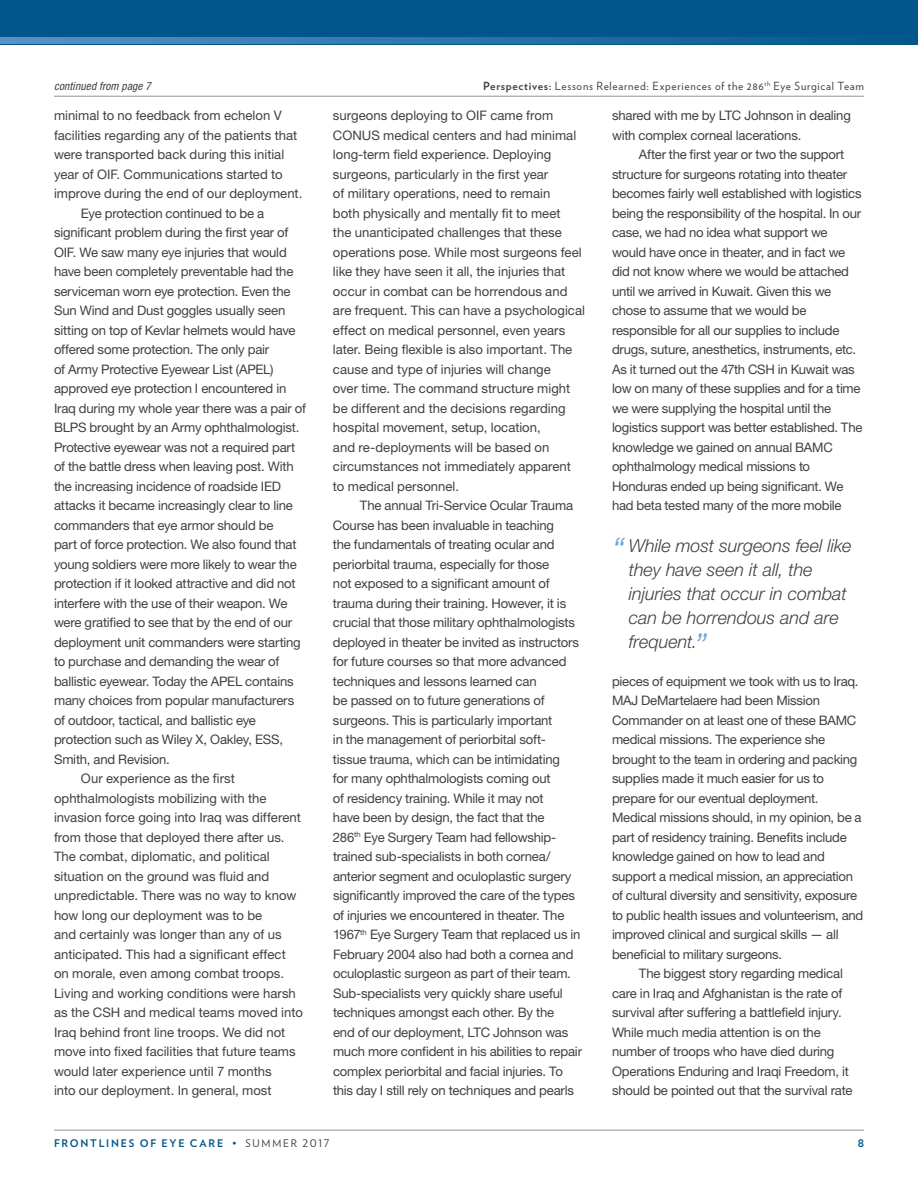
<style>
.page{position:relative;width:918px;height:1188px;background:#fff}
.page>*{position:absolute;margin:0;border:0;box-sizing:border-box;transform-origin:0 0}
.t1{font:italic 300 33px "Helvetica Neue LT Std";color:#6ea2d7}
.t2{font:italic 300 18px/24px "Helvetica Neue LT Std";letter-spacing:-.005em;color:#414042}
.t3{font:13.2px/19.5px "Helvetica Neue LT Std";letter-spacing:-.015em;color:#414042}
.t4{font:11.25px "Verlag";letter-spacing:.065em;color:#414042}
.t5{font:italic condensed 11.25px "Helvetica Neue LT Std";letter-spacing:.015em;color:#414042}
.t6{font:700 10.5px "Verlag";letter-spacing:.17em;color:#00568b}
.s1{font-weight:700}
.s2{font-size:33px;color:#6ea2d7}
.s3{font-weight:400}
.s4{font-weight:400;color:#414042}
</style>
<div class="page">
<hr style="left:54px;top:1130px;width:810px;height:1px;background:#91969d">
<hr style="left:54px;top:96px;width:810px;height:1px;background:#939598">
<div style="left:0;top:0;width:918px;height:44px;background:#00568b"></div>
<svg style="left:0;top:38px;width:808px;height:6px;background:#3177ac"></svg>
<p class="t5" style="left:54px;top:80px;width:98px">continued from page 7</p>
<p class="t4" style="left:483px;top:78px;width:382px"><span class="s1">Perspectives:</span> Lessons Relearned: Experiences of the 286<sup>th</sup> Eye Surgical Team</p>
<p class="t3" style="left:54px;top:105px;width:250px">minimal to no feedback from echelon V facilities regarding any of the patients that were transported back during this initial year of OIF. Communications started to improve during the end of our deployment.</p>
<p class="t3" style="left:54px;top:203px;width:253px;text-indent:27px">Eye protection continued to be a significant problem during the first year of OIF. We saw many eye injuries that would have been completely preventable had the serviceman worn eye protection. Even the Sun Wind and Dust goggles usually seen sitting on top of Kevlar helmets would have offered some protection. The only pair<br>of Army Protective Eyewear List (APEL) approved eye protection I encountered in Iraq during my whole year there was a pair of BLPS brought by an Army ophthalmologist.<br>Protective eyewear was not a required part of the battle dress when leaving post. With the increasing incidence of roadside IED attacks it became increasingly clear to line commanders that eye armor should be<br>part of force protection. We also found that young soldiers were more likely to wear the protection if it looked attractive and did not interfere with the use of their weapon. We were gratified to see that by the end of our deployment unit commanders were starting to purchase and demanding the wear of ballistic eyewear. Today the APEL contains many choices from popular manufacturers of outdoor, tactical, and ballistic eye protection such as Wiley X, Oakley, ESS, Smith, and Revision.</p>
<p class="t3" style="left:54px;top:769px;width:250px;text-indent:27px">Our experience as the first ophthalmologists mobilizing with the invasion force going into Iraq was different from those that deployed there after us.<br>The combat, diplomatic, and political situation on the ground was fluid and unpredictable. There was no way to know how long our deployment was to be<br>and certainly was longer than any of us anticipated. This had a significant effect on morale, even among combat troops.<br>Living and working conditions were harsh as the CSH and medical teams moved into Iraq behind front line troops. We did not move into fixed facilities that future teams would later experience until 7 months<br>into our deployment. In general, most</p>
<p class="t3" style="left:612px;top:105px;width:240px">shared with me by LTC Johnson in dealing with complex corneal lacerations.</p>
<p class="t3" style="left:612px;top:144px;width:252px;text-indent:27px">After the first year or two the support structure for surgeons rotating into theater becomes fairly well established with logistics being the responsibility of the hospital. In our case, we had no idea what support we would have once in theater, and in fact we did not know where we would be attached until we arrived in Kuwait. Given this we chose to assume that we would be responsible for all our supplies to include drugs, suture, anesthetics, instruments, etc.<br>As it turned out the 47th CSH in Kuwait was low on many of these supplies and for a time we were supplying the hospital until the logistics support was better established. The knowledge we gained on annual BAMC ophthalmology medical missions to Honduras ended up being significant. We had beta tested many of the more mobile</p>
<p class="t3" style="left:333px;top:106px;width:254px">surgeons deploying to OIF came from CONUS medical centers and had minimal long-term field experience. Deploying surgeons, particularly in the first year<br>of military operations, need to remain<br>both physically and mentally fit to meet<br>the unanticipated challenges that these operations pose. While most surgeons feel like they have seen it all, the injuries that occur in combat can be horrendous and are frequent. This can have a psychological effect on medical personnel, even years later. Being flexible is also important. The cause and type of injuries will change<br>over time. The command structure might be different and the decisions regarding hospital movement, setup, location,<br>and re-deployments will be based on circumstances not immediately apparent to medical personnel.</p>
<p class="t3" style="left:333px;top:496px;width:251px;text-indent:27px">The annual Tri-Service Ocular Trauma Course has been invaluable in teaching<br>the fundamentals of treating ocular and periorbital trauma, especially for those<br>not exposed to a significant amount of trauma during their training. However, it is crucial that those military ophthalmologists deployed in theater be invited as instructors for future courses so that more advanced techniques and lessons learned can<br>be passed on to future generations of surgeons. This is particularly important<br>in the management of periorbital soft&shy;tissue trauma, which can be intimidating<br>for many ophthalmologists coming out<br>of residency training. While it may not<br>have been by design, the fact that the<br>286<sup>th</sup> Eye Surgery Team had fellowship&shy;trained sub-specialists in both cornea/ anterior segment and oculoplastic surgery significantly improved the care of the types of injuries we encountered in theater. The 1967<sup>th</sup> Eye Surgery Team that replaced us in February 2004 also had both a cornea and oculoplastic surgeon as part of their team.<br>Sub-specialists very quickly share useful techniques amongst each other. By the<br>end of our deployment, LTC Johnson was much more confident in his abilities to repair complex periorbital and facial injuries. To this day I still rely on techniques and pearls</p>
<h4 class="t1" style="left:612px;top:529px;width:14px">“</h4>
<h4 class="t2" style="left:629px;top:533px;width:224px">While most surgeons feel like</h4>
<h4 class="t2" style="left:629px;top:557px;width:219px">they have seen it all, the injuries that occur in combat can be horrendous and are frequent.<span class="s2">”</span></h4>
<p class="t3" style="left:612px;top:671px;width:253px">pieces of equipment we took with us to Iraq.<br>MAJ DeMartelaere had been Mission Commander on at least one of these BAMC medical missions. The experience she brought to the team in ordering and packing supplies made it much easier for us to prepare for our eventual deployment.<br>Medical missions should, in my opinion, be a part of residency training. Benefits include knowledge gained on how to lead and support a medical mission, an appreciation of cultural diversity and sensitivity, exposure to public health issues and volunteerism, and improved clinical and surgical skills — all beneficial to military surgeons.</p>
<p class="t3" style="left:612px;top:964px;width:242px;text-indent:27px">The biggest story regarding medical care in Iraq and Afghanistan is the rate of survival after suffering a battlefield injury.<br>While much media attention is on the number of troops who have died during Operations Enduring and Iraqi Freedom, it should be pointed out that the survival rate</p>
<p class="t6" style="left:54px;top:1135px;width:277px">FRONTLINES OF EYE CARE <span class="s3">•</span> <span class="s4">SUMMER 2017</span></p>
<p class="t6" style="left:858px;top:1135px;width:8px">8</p>
</div>
